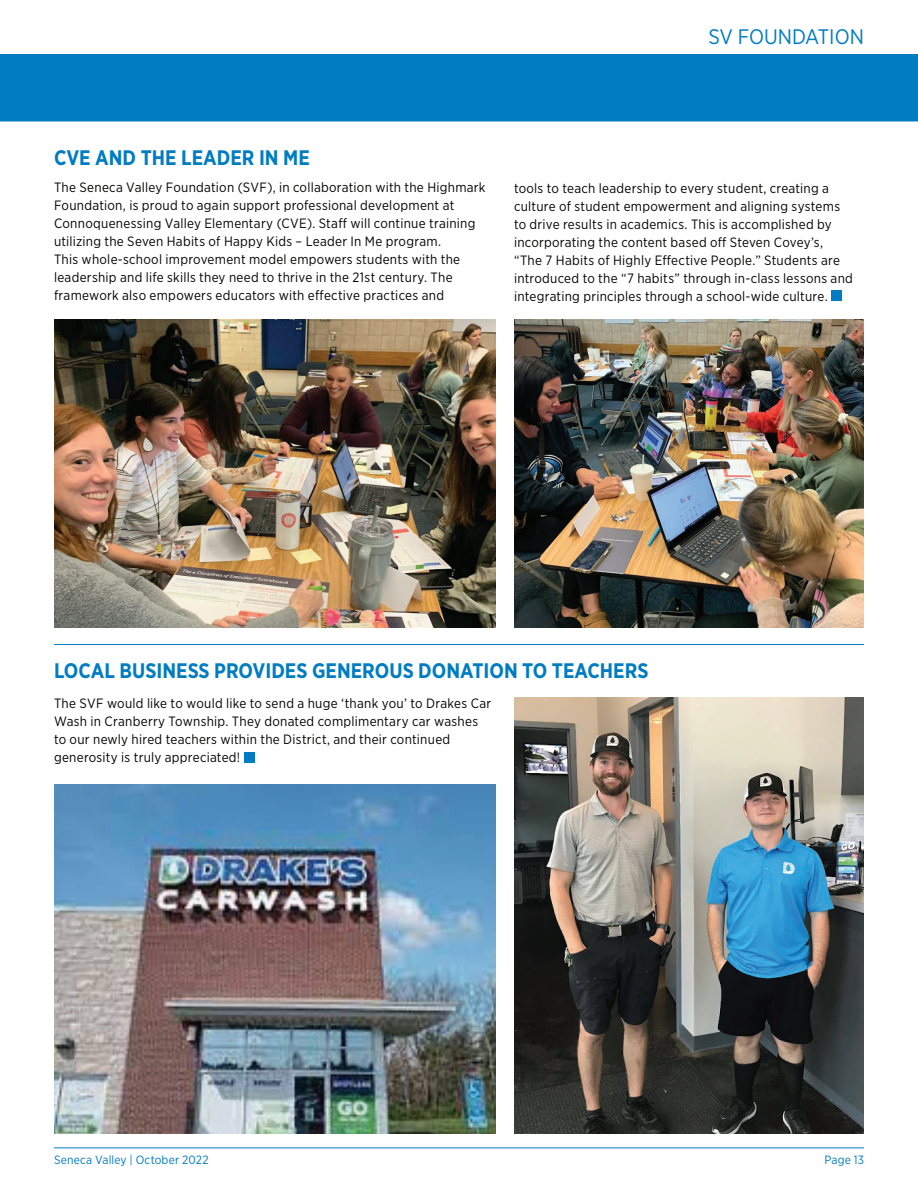
<style>
.page{position:relative;width:918px;height:1188px;background:#fff}
.page>*{position:absolute;margin:0;border:0;box-sizing:border-box;transform-origin:0 0}
.t1{font:700 21px "Gotham Narrow";color:#007cc2;scale:.96 1}
.t2{font:21px "Gotham Narrow";color:#007cc2}
.t3{font:13.5px/18px "Gotham Narrow";letter-spacing:.02em;color:#040503}
.t4{font:12px "Gotham Narrow";letter-spacing:.015em;color:#007cc2}
</style>
<div class="page">
<hr style="left:54px;top:1148px;width:810px;height:1px;background:#007cc2">
<div style="left:0;top:54px;width:918px;height:68px;background:#007cc2"></div>
<div style="left:244px;top:752px;width:11px;height:10px;background:#007cc2"></div>
<img style="left:54px;top:784px;width:442px;height:350px">
<img style="left:514px;top:698px;width:350px;height:436px">
<hr style="left:54px;top:644px;width:810px;height:1px;background:#007cc2">
<img style="left:54px;top:320px;width:442px;height:308px">
<img style="left:514px;top:320px;width:350px;height:308px">
<div style="left:831px;top:290px;width:11px;height:11px;background:#007cc2"></div>
<h1 class="t2" style="left:709px;top:23px;width:157px">SV FOUNDATION</h1>
<h1 class="t1" style="left:54px;top:144px;width:268px">CVE AND THE LEADER IN ME</h1>
<p class="t3" style="left:54px;top:178px;width:433px">The Seneca Valley Foundation (SVF), in collaboration with the Highmark Foundation, is proud to again support professional development at Connoquenessing Valley Elementary (CVE). Staff will continue training utilizing the Seven Habits of Happy Kids – Leader In Me program.<br>This whole-school improvement model empowers students with the leadership and life skills they need to thrive in the 21st century. The framework also empowers educators with effective practices and</p>
<p class="t3" style="left:514px;top:179px;width:340px">tools to teach leadership to every student, creating a culture of student empowerment and aligning systems to drive results in academics. This is accomplished by incorporating the content based off Steven Covey’s, “The 7 Habits of Highly Effective People.” Students are introduced to the “7 habits” through in-class lessons and integrating principles through a school-wide culture.</p>
<h1 class="t1" style="left:54px;top:657px;width:621px">LOCAL BUSINESS PROVIDES GENEROUS DONATION TO TEACHERS</h1>
<p class="t3" style="left:54px;top:694px;width:439px">The SVF would like to would like to send a huge ‘thank you’ to Drakes Car Wash in Cranberry Township. They donated complimentary car washes to our newly hired teachers within the District, and their continued generosity is truly appreciated!</p>
<p class="t4" style="left:54px;top:1153px;width:156px">Seneca Valley | October 2022</p>
<p class="t4" style="left:824px;top:1153px;width:41px">Page 13</p>
</div>
